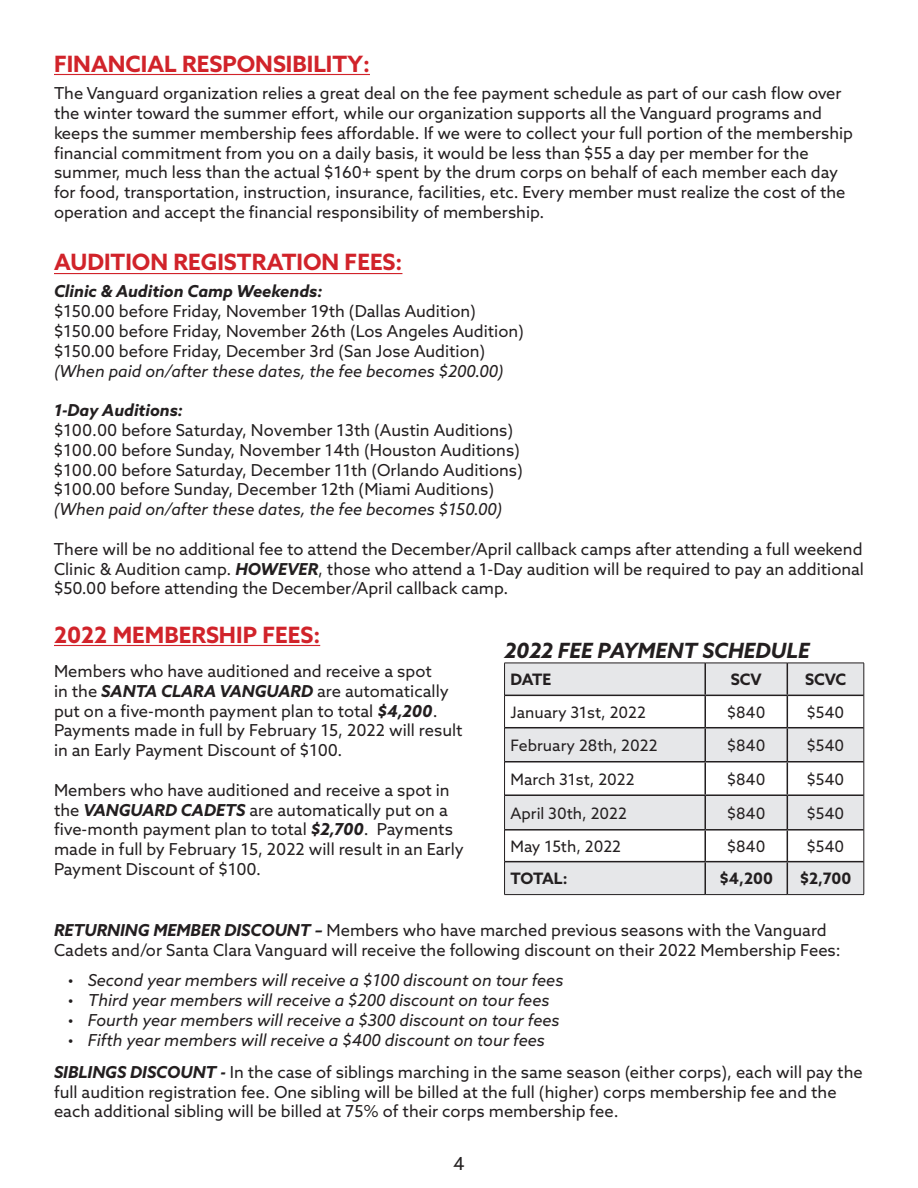
<style>
.page{position:relative;width:918px;height:1188px;background:#fff}
.page>*{position:absolute;margin:0;border:0;box-sizing:border-box;transform-origin:0 0}
.t1{font:700 22.5px "Azo Sans";color:#d1232a}
.t2{font:italic 700 21px "Azo Sans";color:#231f20}
.t3{font:18px "Azo Sans";color:#231f20}
.t4{font:16.5px/19.8px "Azo Sans";color:#231f20}
.t5{font:italic 16.5px "Azo Sans";color:#231f20}
.t6{font:italic 700 16.5px "Azo Sans";color:#231f20}
.t7{font:15.75px "Azo Sans";color:#231f20}
.t8{font:700 15.75px "Azo Sans";color:#231f20}
.s1{font-weight:700;font-style:italic}
.s2{font-style:italic}
</style>
<div class="page">
<hr style="left:54px;top:74px;width:316px;height:1px;background:#d1232a">
<hr style="left:54px;top:645px;width:266px;height:1px;background:#d1232a">
<svg style="left:505px;top:664px;width:359px;height:230px;fill:#e6e7e9"></svg>
<hr style="left:504px;top:663px;width:201px;height:1px;background:#231f20">
<hr style="left:504px;top:663px;width:1px;height:32px;background:#231f20">
<hr style="left:705px;top:663px;width:82px;height:1px;background:#231f20">
<hr style="left:787px;top:663px;width:77px;height:1px;background:#231f20">
<hr style="left:864px;top:663px;width:1px;height:32px;background:#231f20">
<hr style="left:504px;top:695px;width:1px;height:33px;background:#231f20">
<hr style="left:864px;top:695px;width:1px;height:33px;background:#231f20">
<hr style="left:504px;top:728px;width:1px;height:34px;background:#231f20">
<hr style="left:864px;top:728px;width:1px;height:34px;background:#231f20">
<hr style="left:504px;top:762px;width:1px;height:33px;background:#231f20">
<hr style="left:864px;top:762px;width:1px;height:33px;background:#231f20">
<hr style="left:504px;top:795px;width:1px;height:35px;background:#231f20">
<hr style="left:864px;top:795px;width:1px;height:35px;background:#231f20">
<hr style="left:504px;top:830px;width:1px;height:32px;background:#231f20">
<hr style="left:864px;top:830px;width:1px;height:32px;background:#231f20">
<hr style="left:504px;top:862px;width:1px;height:32px;background:#231f20">
<hr style="left:864px;top:862px;width:1px;height:32px;background:#231f20">
<hr style="left:504px;top:894px;width:201px;height:1px;background:#231f20">
<hr style="left:705px;top:894px;width:82px;height:1px;background:#231f20">
<hr style="left:787px;top:894px;width:77px;height:1px;background:#231f20">
<hr style="left:704px;top:663px;width:2px;height:32px;background:#231f20">
<hr style="left:787px;top:663px;width:1px;height:32px;background:#231f20">
<hr style="left:505px;top:695px;width:200px;height:1px;background:#231f20">
<hr style="left:705px;top:695px;width:82px;height:1px;background:#231f20">
<hr style="left:704px;top:696px;width:2px;height:31px;background:#231f20">
<hr style="left:787px;top:695px;width:77px;height:1px;background:#231f20">
<hr style="left:787px;top:696px;width:1px;height:31px;background:#231f20">
<hr style="left:505px;top:727px;width:200px;height:1px;background:#231f20">
<hr style="left:705px;top:727px;width:82px;height:1px;background:#231f20">
<hr style="left:704px;top:728px;width:2px;height:33px;background:#231f20">
<hr style="left:787px;top:727px;width:77px;height:1px;background:#231f20">
<hr style="left:787px;top:728px;width:1px;height:33px;background:#231f20">
<hr style="left:505px;top:761px;width:200px;height:2px;background:#231f20">
<hr style="left:705px;top:761px;width:82px;height:2px;background:#231f20">
<hr style="left:704px;top:763px;width:2px;height:31px;background:#231f20">
<hr style="left:787px;top:761px;width:77px;height:2px;background:#231f20">
<hr style="left:787px;top:763px;width:1px;height:31px;background:#231f20">
<hr style="left:505px;top:794px;width:200px;height:2px;background:#231f20">
<hr style="left:705px;top:794px;width:82px;height:2px;background:#231f20">
<hr style="left:704px;top:796px;width:2px;height:33px;background:#231f20">
<hr style="left:787px;top:794px;width:77px;height:2px;background:#231f20">
<hr style="left:787px;top:796px;width:1px;height:33px;background:#231f20">
<hr style="left:505px;top:829px;width:200px;height:2px;background:#231f20">
<hr style="left:705px;top:829px;width:82px;height:2px;background:#231f20">
<hr style="left:704px;top:831px;width:2px;height:30px;background:#231f20">
<hr style="left:787px;top:829px;width:77px;height:2px;background:#231f20">
<hr style="left:787px;top:831px;width:1px;height:30px;background:#231f20">
<hr style="left:505px;top:861px;width:200px;height:1px;background:#231f20">
<hr style="left:705px;top:861px;width:82px;height:1px;background:#231f20">
<hr style="left:704px;top:862px;width:2px;height:32px;background:#231f20">
<hr style="left:787px;top:861px;width:77px;height:1px;background:#231f20">
<hr style="left:787px;top:862px;width:1px;height:32px;background:#231f20">
<hr style="left:54px;top:273px;width:348px;height:1px;background:#d1232a">
<h1 class="t1" style="left:54px;top:49px;width:317px">FINANCIAL RESPONSIBILITY:</h1>
<p class="t4" style="left:54px;top:83px;width:801px">The Vanguard organization relies a great deal on the fee payment schedule as part of our cash flow over the winter toward the summer effort, while our organization supports all the Vanguard programs and keeps the summer membership fees affordable. If we were to collect your full portion of the membership financial commitment from you on a daily basis, it would be less than $55 a day per member for the summer, much less than the actual $160+ spent by the drum corps on behalf of each member each day for food, transportation, instruction, insurance, facilities, etc. Every member must realize the cost of the operation and accept the financial responsibility of membership.</p>
<h1 class="t1" style="left:54px;top:247px;width:350px">AUDITION REGISTRATION FEES:</h1>
<p class="t6" style="left:54px;top:281px;width:270px">Clinic &amp; Audition Camp Weekends:</p>
<p class="t4" style="left:54px;top:301px;width:472px">$150.00 before Friday, November 19th (Dallas Audition) $150.00 before Friday, November 26th (Los Angeles Audition) $150.00 before Friday, December 3rd (San Jose Audition)</p>
<p class="t5" style="left:54px;top:360px;width:451px">(When paid on/after these dates, the fee becomes $200.00)</p>
<p class="t6" style="left:54px;top:399px;width:130px">1-Day Auditions:</p>
<p class="t4" style="left:54px;top:420px;width:470px">$100.00 before Saturday, November 13th (Austin Auditions) $100.00 before Sunday, November 14th (Houston Auditions) $100.00 before Saturday, December 11th (Orlando Auditions) $100.00 before Sunday, December 12th (Miami Auditions)</p>
<p class="t5" style="left:54px;top:498px;width:450px">(When paid on/after these dates, the fee becomes $150.00)</p>
<p class="t4" style="left:54px;top:539px;width:812px;text-align:justify">There will be no additional fee to attend the December/April callback camps after attending a full weekend Clinic &amp; Audition camp. <span class="s1">HOWEVER</span>, those who attend a 1-Day audition will be required to pay an additional $50.00 before attending the December/April callback camp.</p>
<h1 class="t1" style="left:54px;top:620px;width:268px">2022 MEMBERSHIP FEES:</h1>
<p class="t2" style="left:504px;top:636px;width:307px">2022 FEE PAYMENT SCHEDULE</p>
<p class="t4" style="left:54px;top:661px;width:410px">Members who have auditioned and receive a spot<br>in the <span class="s1">SANTA CLARA VANGUARD</span> are automatically put on a five-month payment plan to total <span class="s1">$4,200</span>.<br>Payments made in full by February 15, 2022 will result in an Early Payment Discount of $100.</p>
<p class="t4" style="left:54px;top:780px;width:411px">Members who have auditioned and receive a spot in the <span class="s1">VANGUARD CADETS</span> are automatically put on a five-month payment plan to total <span class="s1">$2,700</span>. Payments made in full by February 15, 2022 will result in an Early Payment Discount of $100.</p>
<p class="t8" style="left:511px;top:669px;width:42px">DATE</p>
<p class="t8" style="left:731px;top:669px;width:32px">SCV</p>
<p class="t8" style="left:805px;top:669px;width:43px">SCVC</p>
<p class="t7" style="left:511px;top:702px;width:137px">January 31st, 2022</p>
<p class="t7" style="left:727px;top:702px;width:40px">$840</p>
<p class="t7" style="left:807px;top:702px;width:39px">$540</p>
<p class="t7" style="left:511px;top:735px;width:149px">February 28th, 2022</p>
<p class="t7" style="left:727px;top:735px;width:40px">$840</p>
<p class="t7" style="left:807px;top:735px;width:39px">$540</p>
<p class="t7" style="left:511px;top:769px;width:126px">March 31st, 2022</p>
<p class="t7" style="left:727px;top:769px;width:40px">$840</p>
<p class="t7" style="left:807px;top:769px;width:39px">$540</p>
<p class="t7" style="left:511px;top:803px;width:118px">April 30th, 2022</p>
<p class="t7" style="left:727px;top:803px;width:40px">$840</p>
<p class="t7" style="left:807px;top:803px;width:39px">$540</p>
<p class="t7" style="left:511px;top:836px;width:112px">May 15th, 2022</p>
<p class="t7" style="left:727px;top:836px;width:40px">$840</p>
<p class="t7" style="left:807px;top:836px;width:39px">$540</p>
<p class="t8" style="left:511px;top:868px;width:58px">TOTAL:</p>
<p class="t8" style="left:720px;top:868px;width:55px">$4,200</p>
<p class="t8" style="left:800px;top:868px;width:53px">$2,700</p>
<p class="t4" style="left:54px;top:920px;width:788px"><span class="s1">RETURNING MEMBER DISCOUNT –</span> Members who have marched previous seasons with the Vanguard<br>Cadets and/or Santa Clara Vanguard will receive the following discount on their 2022 Membership Fees:</p>
<p class="t5" style="left:68px;top:970px;width:498px">• Second year members will receive a $100 discount on tour fees</p>
<p class="t5" style="left:68px;top:989px;width:484px">• Third year members will receive a $200 discount on tour fees</p>
<p class="t5" style="left:68px;top:1009px;width:494px">• Fourth year members will receive a $300 discount on tour fees</p>
<p class="t4" style="left:54px;top:1023px;width:810px;line-height:32.2px;text-indent:13px"><span class="s2">• Fifth year members will receive a $400 discount on tour fees<br></span><span class="s1">SIBLINGS DISCOUNT -</span> In the case of siblings marching in the same season (either corps), each will pay the</p>
<p class="t4" style="left:54px;top:1082px;width:784px">full audition registration fee. One sibling will be billed at the full (higher) corps membership fee and the each additional sibling will be billed at 75% of their corps membership fee.</p>
<p class="t3" style="left:453px;top:1152px;width:13px">4</p>
</div>
